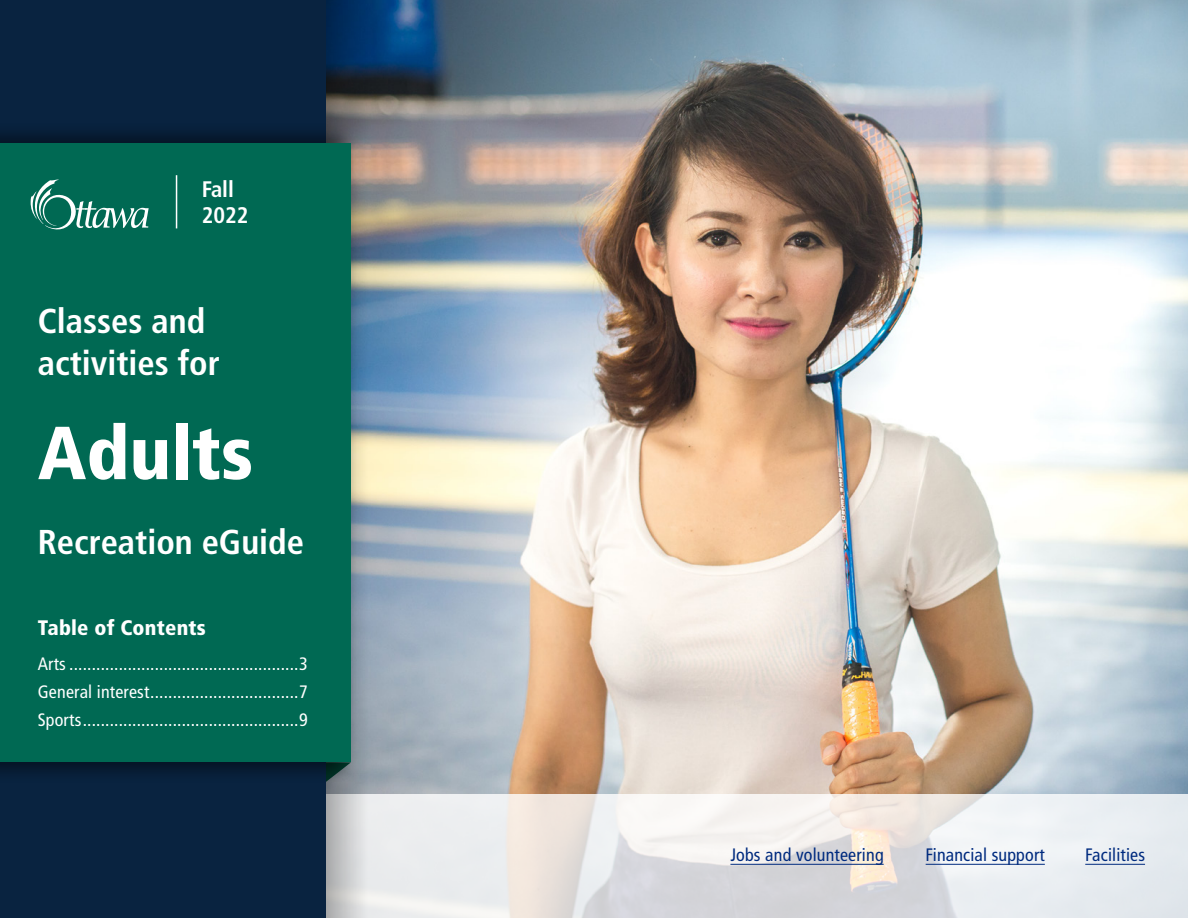
<style>
.page{position:relative;width:1188px;height:918px;background:#fff}
.page>*{position:absolute;margin:0;border:0;box-sizing:border-box;transform-origin:0 0}
.H1_-_cover{font:900 condensed 75px "Frutiger LT Std";color:#fff}
.H2_-_cover{font:700 condensed 34.5px/41.4px "Frutiger LT Std";color:#fff}
.H2_-_cover-2{font:700 condensed 22.5px/25.5px "Frutiger LT Std";color:#fff}
.TOC_title{font:900 condensed 21px "Frutiger LT Std";letter-spacing:.01em;color:#fff}
.t1{font:condensed 18px "Frutiger LT Std";letter-spacing:.01em;color:#fff}
.Paragraph{font:condensed 18px "Frutiger LT Std";letter-spacing:.01em;color:#002b7f}
</style>
<div class="page">
<img style="left:368px;top:0;width:820px;height:795px">
<svg style="left:368px;top:795px;width:820px;height:123px"></svg>
<svg style="left:326px;top:0;width:42px;height:918px;background:#7e8a96"></svg>
<div style="left:0;top:0;width:326px;height:918px;background:#092340"></div>
<div style="left:0;top:122px;width:358px;height:662px;background:#000;opacity:.45"></div>
<div style="left:0;top:143px;width:351px;height:619px;background:#006953"></div>
<hr style="left:926px;top:864px;width:119px;height:1px;background:#002b7f">
<hr style="left:1085px;top:864px;width:60px;height:1px;background:#002b7f">
<svg style="left:31px;top:179px;width:118px;height:51px"></svg>
<hr style="left:176px;top:175px;width:1px;height:53px;background:#fff">
<hr style="left:730px;top:864px;width:154px;height:1px;background:#002b7f">
<p class="H2_-_cover-2" style="left:202px;top:177px;width:48px">Fall<br>2022</p>
<p class="H2_-_cover" style="left:38px;top:301px;width:184px">Classes and activities for</p>
<p class="H1_-_cover" style="left:38px;top:408px;width:217px">Adults</p>
<p class="H2_-_cover" style="left:38px;top:522px;width:268px">Recreation eGuide</p>
<p class="TOC_title" style="left:38px;top:615px;width:170px">Table of Contents</p>
<p class="t1" style="left:38px;top:653px;width:272px">Arts ...................................................3</p>
<p class="t1" style="left:38px;top:681px;width:272px">General interest.................................7</p>
<p class="t1" style="left:38px;top:710px;width:272px">Sports................................................9</p>
<p class="Paragraph" style="left:730px;top:845px;width:155px">Jobs and volunteering</p>
<p class="Paragraph" style="left:926px;top:845px;width:121px">Financial support</p>
<p class="Paragraph" style="left:1085px;top:845px;width:61px">Facilities</p>
</div>
